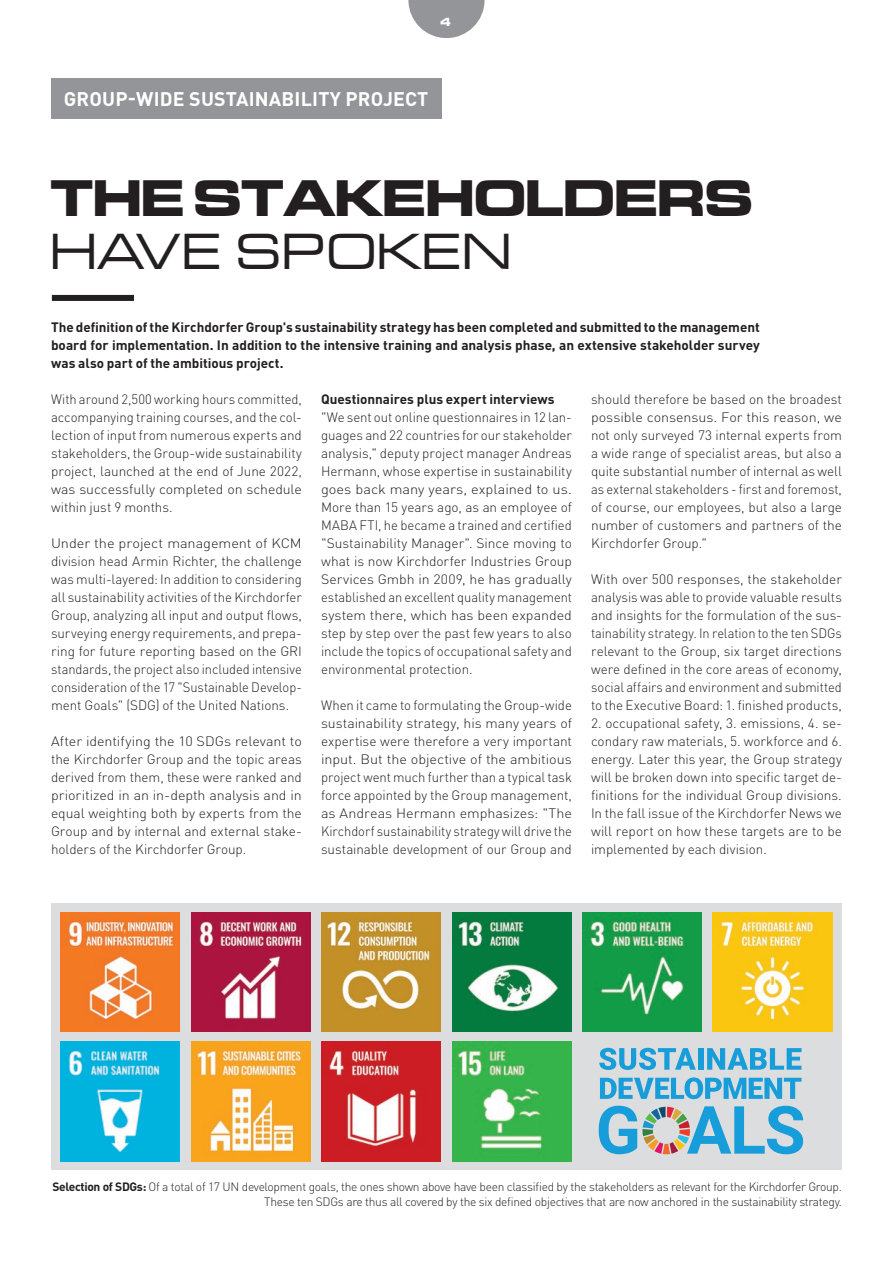
<style>
.page{position:relative;width:893px;height:1263px;background:#fff}
.page>*{position:absolute;margin:0;border:0;box-sizing:border-box;transform-origin:0 0}
.t1{font:45.75px "Thekla Bold Extended";letter-spacing:-.01em;color:#231f20}
.t2{font:45.15px "Thekla Extended";letter-spacing:.01em;color:#231f20}
.t3{font:700 19.5px "DIN Pro";letter-spacing:.01em;color:#fff}
.t4{font:300 13.5px/18px "DIN Pro";letter-spacing:-.005em;color:#231f20;text-align:justify}
.t5{font:300 13.5px/18px "DIN Pro";letter-spacing:-.005em;color:#231f20;text-align:justify;scale:1.08 1}
.t6{font:700 13.5px/18px "DIN Pro";color:#231f20;text-align:justify}
.t7{font:300 13.5px/18px "DIN Pro";letter-spacing:-.005em;color:#231f20;text-align:justify;scale:.96 1}
.t8{font:300 13.5px/18px "DIN Pro";letter-spacing:-.005em;color:#231f20;text-align:justify;scale:1.06 1}
.Bildunterschrift{font:300 12px/15px "DIN Pro";letter-spacing:-.025em;color:#231f20;text-align:right}
.t9{font:10.5px "Thekla Bold Extended";color:#fff}
.s1{font-weight:700}
</style>
<div class="page">
<div style="left:52px;top:295px;width:82px;height:6px;background:#231f20"></div>
<svg style="left:408px;top:0;width:77px;height:38px"></svg>
<div style="left:51px;top:903px;width:791px;height:266px;background:#dcdddf"></div>
<img style="left:61px;top:912px;width:119px;height:119px">
<img style="left:191px;top:912px;width:119px;height:119px">
<img style="left:322px;top:912px;width:119px;height:119px">
<img style="left:452px;top:912px;width:119px;height:119px">
<img style="left:582px;top:912px;width:120px;height:119px">
<img style="left:713px;top:912px;width:119px;height:119px">
<img style="left:61px;top:1042px;width:119px;height:119px">
<img style="left:191px;top:1042px;width:119px;height:119px">
<img style="left:322px;top:1042px;width:119px;height:119px">
<img style="left:452px;top:1042px;width:119px;height:119px">
<svg style="left:599px;top:1106px;width:204px;height:48px"></svg>
<svg style="left:599px;top:1048px;width:97px;height:22px"></svg>
<div style="left:698px;top:1048px;width:5px;height:22px;background:#179dd9"></div>
<svg style="left:707px;top:1048px;width:94px;height:22px"></svg>
<svg style="left:600px;top:1077px;width:201px;height:22px"></svg>
<div style="left:51px;top:79px;width:390px;height:40px;background:#939598"></div>
<p class="t9" style="left:440px;top:14px;width:12px">4</p>
<p class="t3" style="left:64px;top:86px;width:366px">GROUP-WIDE SUSTAINABILITY PROJECT</p>
<p class="t1" style="left:49px;top:164px;width:703px">THE STAKEHOLDERS</p>
<p class="t2" style="left:49px;top:214px;width:463px">HAVE SPOKEN</p>
<p class="t6" style="left:51px;top:317px;width:710px">The definition of the Kirchdorfer Group's sustainability strategy has been completed and submitted to the management board for implementation. In addition to the intensive training and analysis phase, an extensive stakeholder survey was also part of the ambitious project.</p>
<p class="t7" style="left:51px;top:390px;width:263px">With around 2,500 working hours committed, accompanying training courses, and the col&shy;lection of input from numerous experts and stakeholders, the Group-wide sustainability project, launched at the end of June 2022, was successfully completed on schedule within just 9 months.</p>
<p class="t5" style="left:51px;top:534px;width:234px">Under the project management of KCM division head Armin Richter, the challenge was multi-layered: In addition to considering all sustainability activities of the Kirchdorfer Group, analyzing all input and output flows, surveying energy requirements, and prepa&shy;ring for future reporting based on the GRI standards, the project also included intensive consideration of the 17 "Sustainable Develop&shy;ment Goals" (SDG) of the United Nations.</p>
<p class="t8" style="left:51px;top:732px;width:238px">After identifying the 10 SDGs relevant to the Kirchdorfer Group and the topic areas derived from them, these were ranked and prioritized in an in-depth analysis and in equal weighting both by experts from the Group and by internal and external stake&shy;holders of the Kirchdorfer Group.</p>
<p class="t6" style="left:321px;top:390px;width:235px">Questionnaires plus expert interviews</p>
<p class="t4" style="left:321px;top:408px;width:252px">"We sent out online questionnaires in 12 lan&shy;guages and 22 countries for our stakeholder analysis," deputy project manager Andreas Hermann, whose expertise in sustainability goes back many years, explained to us.<br>More than 15 years ago, as an employee of MABA FTI, he became a trained and certified "Sustainability Manager". Since moving to what is now Kirchdorfer Industries Group Services Gmbh in 2009, he has gradually established an excellent quality management system there, which has been expanded step by step over the past few years to also include the topics of occupational safety and environmental protection.</p>
<p class="t4" style="left:321px;top:696px;width:252px">When it came to formulating the Group-wide sustainability strategy, his many years of expertise were therefore a very important input. But the objective of the ambitious project went much further than a typical task force appointed by the Group management, as Andreas Hermann emphasizes: "The Kirchdorf sustainability strategy will drive the sustainable development of our Group and</p>
<p class="t4" style="left:591px;top:390px;width:252px">should therefore be based on the broadest possible consensus. For this reason, we not only surveyed 73 internal experts from a wide range of specialist areas, but also a quite substantial number of internal as well as external stakeholders - first and foremost, of course, our employees, but also a large number of customers and partners of the Kirchdorfer Group."</p>
<p class="t4" style="left:591px;top:570px;width:252px">With over 500 responses, the stakeholder analysis was able to provide valuable results and insights for the formulation of the sus&shy;tainability strategy. In relation to the ten SDGs relevant to the Group, six target directions were defined in the core areas of economy, social affairs and environment and submitted to the Executive Board: 1. finished products,</p>
<p class="t4" style="left:591px;top:714px;width:252px">2. occupational safety, 3. emissions, 4. se&shy;condary raw materials, 5. workforce and 6. energy. Later this year, the Group strategy will be broken down into specific target de&shy;finitions for the individual Group divisions.<br>In the fall issue of the Kirchdorfer News we will report on how these targets are to be implemented by each division.</p>
<p class="Bildunterschrift" style="left:52px;top:1179px;width:791px"><span class="s1">Selection of SDGs:</span> Of a total of 17 UN development goals, the ones shown above have been classified by the stakeholders as relevant for the Kirchdorfer Group.<br>These ten SDGs are thus all covered by the six defined objectives that are now anchored in the sustainability strategy.</p>
</div>
